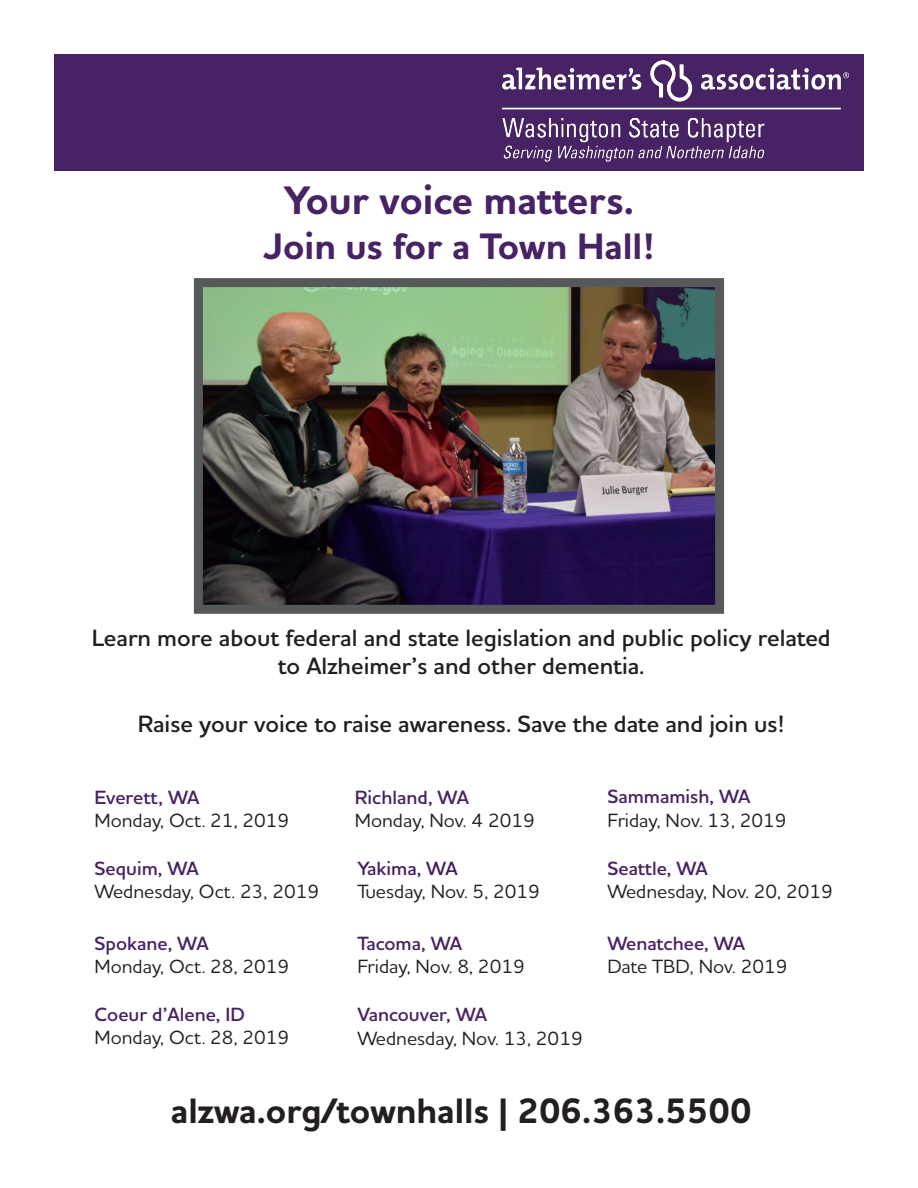
<style>
.page{position:relative;width:918px;height:1188px;background:#fff}
.page>*{position:absolute;margin:0;border:0;box-sizing:border-box;transform-origin:0 0}
.t1{font:700 40.5px "Houschka Alt Pro";color:#472264}
.t2{font:700 37.5px "Houschka Alt Pro";color:#472264}
.t3{font:700 36px "Houschka Alt Pro";color:#231f20}
.t4{font:600 24px/28.8px "Houschka Alt Pro";color:#231f20;text-align:center}
.t5{font:500 19.5px "Houschka Alt Pro";color:#231f20}
.t6{font:600 19.5px "Houschka Alt Pro";color:#472264}
</style>
<div class="page">
<div style="left:54px;top:54px;width:810px;height:116px;background:#472264"></div>
<img style="left:503px;top:61px;width:345px;height:101px">
<img style="left:204px;top:288px;width:510px;height:316px">
<div style="left:194px;top:278px;width:530px;height:336px;border:9px solid #57585a"></div>
<p class="t1" style="left:284px;top:174px;width:352px">Your voice matters.</p>
<p class="t2" style="left:263px;top:222px;width:393px">Join us for a Town Hall!</p>
<p class="t4" style="left:92px;top:623px;width:741px">Learn more about federal and state legislation and public policy related to Alzheimer’s and other dementia.</p>
<p class="t4" style="left:138px;top:709px;width:648px">Raise your voice to raise awareness. Save the date and join us!</p>
<p class="t6" style="left:94px;top:785px;width:107px">Everett, WA</p>
<p class="t5" style="left:94px;top:808px;width:196px">Monday, Oct. 21, 2019</p>
<p class="t6" style="left:94px;top:856px;width:106px">Sequim, WA</p>
<p class="t5" style="left:94px;top:879px;width:226px">Wednesday, Oct. 23, 2019</p>
<p class="t6" style="left:94px;top:931px;width:116px">Spokane, WA</p>
<p class="t5" style="left:94px;top:954px;width:196px">Monday, Oct. 28, 2019</p>
<p class="t6" style="left:94px;top:1001px;width:152px">Coeur d’Alene, ID</p>
<p class="t5" style="left:94px;top:1025px;width:196px">Monday, Oct. 28, 2019</p>
<p class="t6" style="left:355px;top:785px;width:116px">Richland, WA</p>
<p class="t5" style="left:355px;top:808px;width:182px">Monday, Nov. 4 2019</p>
<p class="t6" style="left:357px;top:856px;width:102px">Yakima, WA</p>
<p class="t5" style="left:357px;top:879px;width:184px">Tuesday, Nov. 5, 2019</p>
<p class="t6" style="left:357px;top:931px;width:106px">Tacoma, WA</p>
<p class="t5" style="left:357px;top:954px;width:169px">Friday, Nov. 8, 2019</p>
<p class="t6" style="left:357px;top:1002px;width:131px">Vancouver, WA</p>
<p class="t5" style="left:357px;top:1025px;width:227px">Wednesday, Nov. 13, 2019</p>
<p class="t6" style="left:607px;top:784px;width:145px">Sammamish, WA</p>
<p class="t5" style="left:607px;top:808px;width:181px">Friday, Nov. 13, 2019</p>
<p class="t6" style="left:607px;top:856px;width:102px">Seattle, WA</p>
<p class="t5" style="left:607px;top:879px;width:227px">Wednesday, Nov. 20, 2019</p>
<p class="t6" style="left:607px;top:931px;width:139px">Wenatchee, WA</p>
<p class="t5" style="left:607px;top:954px;width:182px">Date TBD, Nov. 2019</p>
<p class="t3" style="left:171px;top:1088px;width:582px">alzwa.org/townhalls | 206.363.5500</p>
</div>
